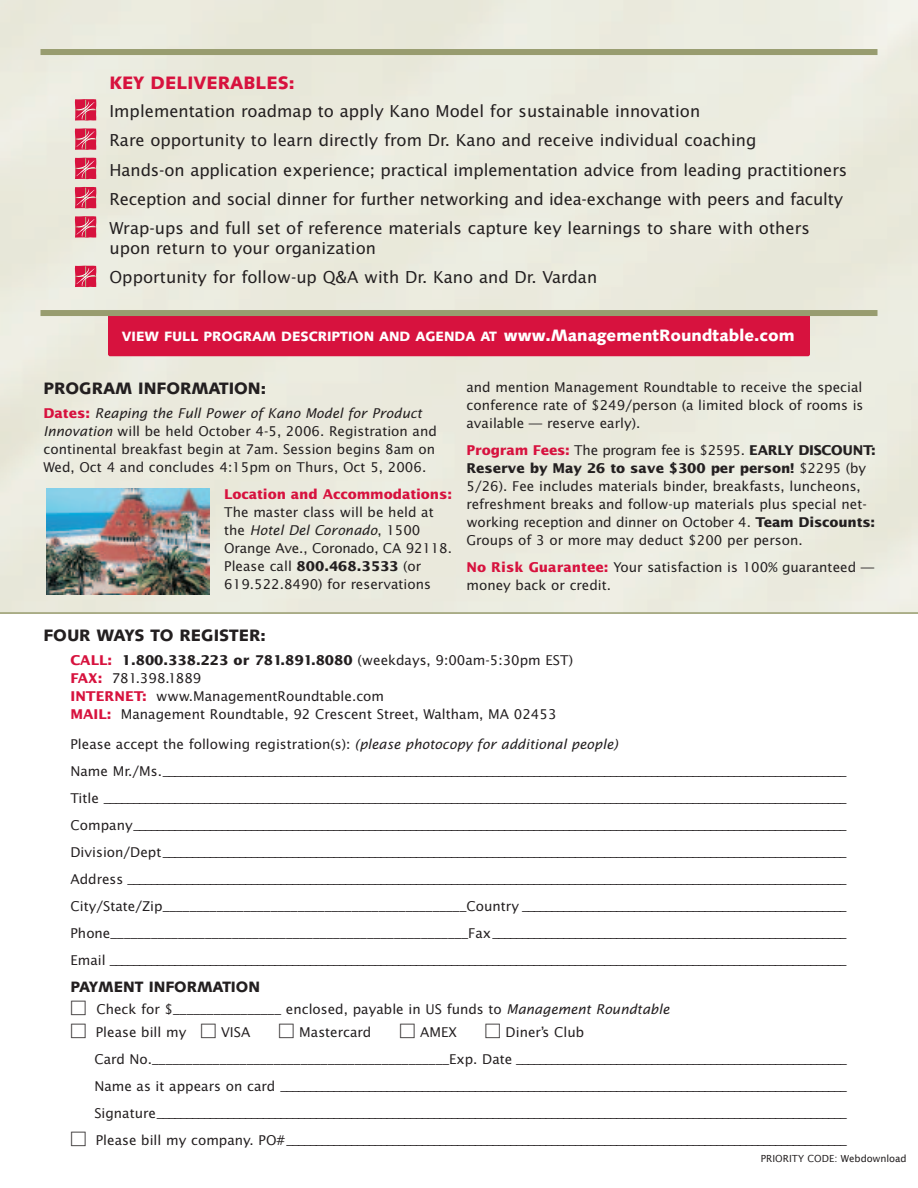
<style>
.page{position:relative;width:918px;height:1188px;background:#fff}
.page>*{position:absolute;margin:0;border:0;box-sizing:border-box;transform-origin:0 0}
.t1{font:900 18px "Syntax";color:#d7123e}
.t2{font:16.5px/29.2px "Lucida Sans";color:#231f20}
.t3{font:900 16.5px "Syntax";color:#231f20}
.t4{font:900 15px "Syntax";color:#231f20}
.t5{font:13.5px/18px "Lucida Sans";color:#231f20}
.t6{font:900 13.5px "Syntax";color:#fff}
.t7{font:700 13.5px "Lucida Sans";letter-spacing:-.005em;color:#d7123e}
.t8{font:9.75px "Lucida Sans";color:#231f20}
.s1{font-size:16.5px}
.s2{font-weight:700;color:#d7123e}
.s3{font-style:italic}
.s4{font-weight:700}
</style>
<div class="page">
<div style="left:0;top:0;width:918px;height:612px;background:#ebeade"></div>
<svg style="left:75px;top:99px;width:21px;height:22px"></svg>
<svg style="left:75px;top:128px;width:21px;height:22px"></svg>
<svg style="left:75px;top:158px;width:21px;height:21px"></svg>
<svg style="left:75px;top:187px;width:21px;height:21px"></svg>
<svg style="left:75px;top:216px;width:21px;height:22px"></svg>
<svg style="left:75px;top:266px;width:21px;height:21px"></svg>
<div style="left:40px;top:49px;width:838px;height:6px;background:#989c6f"></div>
<img style="left:47px;top:488px;width:162px;height:106px">
<div style="left:108px;top:312px;width:702px;height:44px;background:#d7123e;border-radius:2px"></div>
<div style="left:40px;top:310px;width:838px;height:6px;background:#989c6f"></div>
<hr style="left:0;top:612px;width:918px;height:2px;background:#989c6f">
<h1 class="t1" style="left:110px;top:75px;width:187px">KEY DELIVERABLES:</h1>
<p class="t2" style="left:110px;top:98px;width:739px">Implementation roadmap to apply Kano Model for sustainable innovation<br>Rare opportunity to learn directly from Dr. Kano and receive individual coaching<br>Hands-on application experience; practical implementation advice from leading practitioners Reception and social dinner for further networking and idea-exchange with peers and faculty Wrap-ups and full set of reference materials capture key learnings to share with others</p>
<p class="t2" style="left:110px;top:235px;width:489px">upon return to your organization<br>Opportunity for follow-up Q&amp;A with Dr. Kano and Dr. Vardan</p>
<p class="t6" style="left:122px;top:331px;width:674px">VIEW FULL PROGRAM DESCRIPTION AND AGENDA AT <span class="s1">www.ManagementRoundtable.com</span></p>
<p class="t3" style="left:44px;top:382px;width:224px">PROGRAM INFORMATION:</p>
<p class="t5" style="left:44px;top:405px;width:395px"><span class="s2">Dates:</span> <span class="s3">Reaping the Full Power of Kano Model for Product Innovation</span> will be held October 4-5, 2006. Registration and continental breakfast begin at 7am. Session begins 8am on Wed, Oct 4 and concludes 4:15pm on Thurs, Oct 5, 2006.</p>
<p class="t7" style="left:224px;top:489px;width:229px">Location and Accommodations:</p>
<p class="t5" style="left:224px;top:504px;width:229px">The master class will be held at the <span class="s3">Hotel Del Coronado</span>, 1500<br>Orange Ave., Coronado, CA 92118.<br>Please call <span class="s4">800.468.3533</span> (or<br>619.522.8490) for reservations</p>
<p class="t5" style="left:466px;top:379px;width:398px;text-align:justify">and mention Management Roundtable to receive the special conference rate of $249/person (a limited block of rooms is available — reserve early).</p>
<p class="t5" style="left:466px;top:442px;width:411px"><span class="s2">Program Fees:</span> The program fee is $2595. <span class="s4">EARLY DISCOUNT:<br>Reserve by May 26 to save $300 per person!</span> $2295 (by 5/26). Fee includes materials binder, breakfasts, luncheons, refreshment breaks and follow-up materials plus special net&shy;working reception and dinner on October 4. <span class="s4">Team Discounts:<br></span>Groups of 3 or more may deduct $200 per person.</p>
<p class="t5" style="left:466px;top:559px;width:409px"><span class="s2">No Risk Guarantee:</span> Your satisfaction is 100% guaranteed — money back or credit.</p>
<p class="t3" style="left:44px;top:628px;width:224px">FOUR WAYS TO REGISTER:</p>
<p class="t5" style="left:70px;top:652px;width:504px"><span class="s2">CALL:</span> <span class="s4">1.800.338.223 or 781.891.8080</span> (weekdays, 9:00am-5:30pm EST)<br><span class="s2">FAX:</span> 781.398.1889<br><span class="s2">INTERNET:</span> www.ManagementRoundtable.com<br><span class="s2">MAIL:</span> Management Roundtable, 92 Crescent Street, Waltham, MA 02453</p>
<p class="t5" style="left:70px;top:731px;width:778px;line-height:27px">Please accept the following registration(s): <span class="s3">(please photocopy for additional people)<br></span>Name Mr./Ms.____________________________________________________________________________________________________________________ Title ______________________________________________________________________________________________________________________________ Company_________________________________________________________________________________________________________________________ Division/Dept____________________________________________________________________________________________________________________ Address __________________________________________________________________________________________________________________________ City/State/Zip_____________________________________________Country _______________________________________________________ Phone_____________________________________________________Fax____________________________________________________________ Email _____________________________________________________________________________________________________________________________</p>
<p class="t4" style="left:70px;top:981px;width:191px">PAYMENT INFORMATION</p>
<p class="t5" style="left:96px;top:999px;width:575px;line-height:22.5px">Check for $________________ enclosed, payable in US funds to <span class="s3">Management Roundtable<br></span>Please bill my</p>
<p class="t5" style="left:94px;top:1019px;width:754px;line-height:27px;text-indent:411px">Diner’s Club<br>Card No.____________________________________________Exp. Date ________________________________________________________ Name as it appears on card ________________________________________________________________________________________________ Signature_____________________________________________________________________________________________________________________ Please bill my company. PO#_______________________________________________________________________________________________</p>
<p class="t8" style="left:761px;top:1155px;width:147px">PRIORITY CODE: Webdownload</p>
<p class="t5" style="left:221px;top:1024px;width:31px">VISA</p>
<p class="t5" style="left:299px;top:1024px;width:73px">Mastercard</p>
<p class="t5" style="left:420px;top:1024px;width:38px">AMEX</p>
</div>
